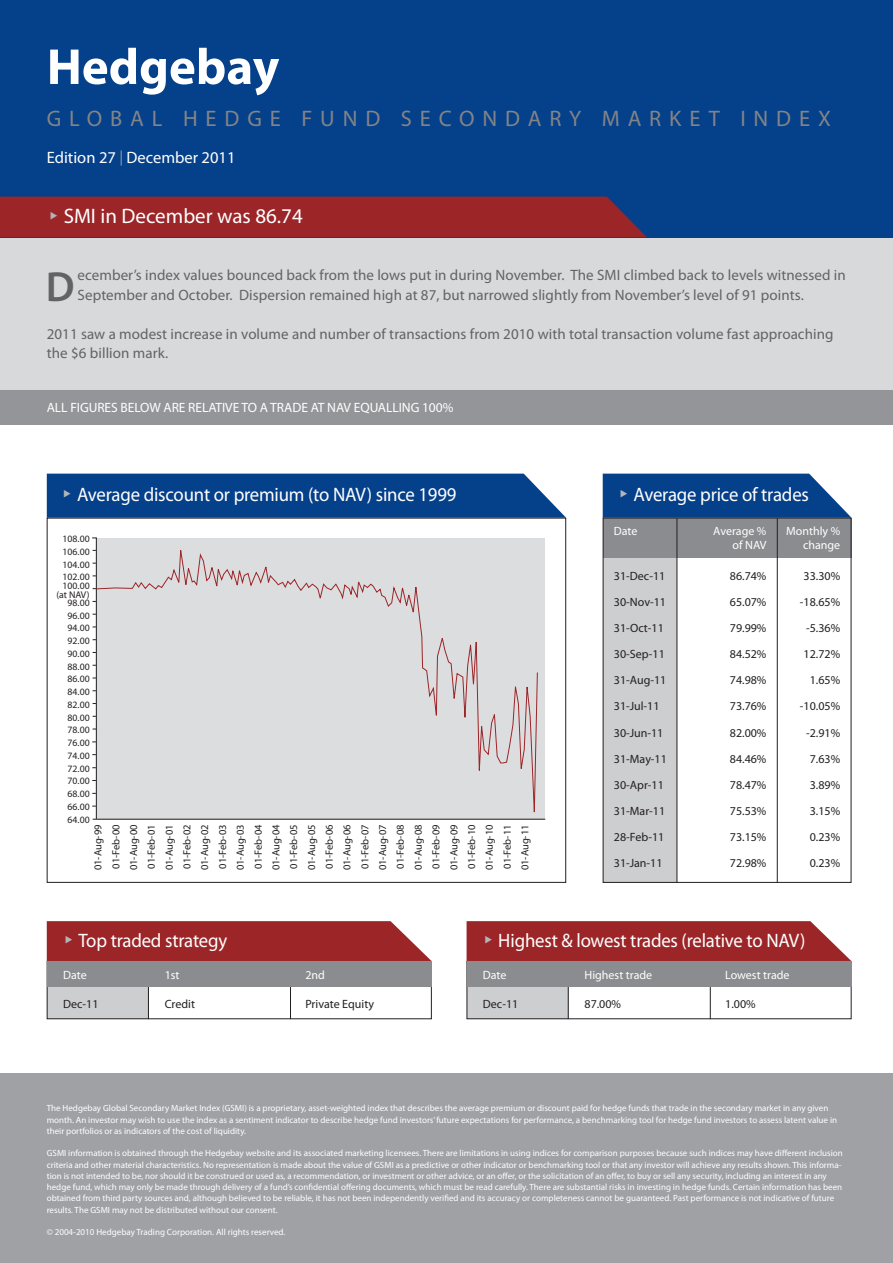
<style>
.page{position:relative;width:893px;height:1263px;background:#fff}
.page>*{position:absolute;margin:0;border:0;box-sizing:border-box;transform-origin:0 0}
.t1{font:700 51px "Myriad Pro";color:#fff}
.t2{font:600 42.3px "Myriad Pro";color:#636366}
.t3{font:22.5px "Myriad Pro";letter-spacing:.35em;color:#828487}
.t4{font:21px "Myriad Pro";color:#fff}
.t5{font:19.5px "Myriad Pro";letter-spacing:-.01em;color:#fff;scale:.96 1}
.t6{font:16.5px "Myriad Pro";color:#fff}
.t7{font:15px/19.5px "Myriad Pro";letter-spacing:.005em;color:#636366}
.t8{font:13.5px "Myriad Pro";letter-spacing:-.005em;color:#fff}
.t9{font:12px/26.1px "Myriad Pro";color:#231f20}
.t10{font:12px/14.4px "Myriad Pro";color:#fff;text-align:right}
.t11{font:10.5px/17.9px "Myriad Pro";color:#231f20;text-align:justify}
.t12{font:9.75px/12.8px "Myriad Pro";color:#231f20;text-align:justify}
.t13{font:9px/11.2px "Myriad Pro";color:#fff}
</style>
<div class="page">
<div style="left:603px;top:537px;width:74px;height:346px;background:#cdced0"></div>
<div style="left:0;top:181px;width:893px;height:231px;background:#d8d9db"></div>
<div style="left:0;top:390px;width:893px;height:34px;background:#939598"></div>
<div style="left:0;top:0;width:893px;height:237px;background:#05408a"></div>
<svg style="left:121px;top:150px;width:1px;height:16px"></svg>
<div style="left:0;top:1074px;width:893px;height:189px;background:#a0a1a5"></div>
<div style="left:96px;top:538px;width:449px;height:281px;background:#dcdddf"></div>
<svg style="left:97px;top:550px;width:441px;height:269px"></svg>
<hr style="left:97px;top:819px;width:448px;height:1px;background:#231f20">
<div style="left:603px;top:518px;width:248px;height:40px;background:#8a8c8f"></div>
<hr style="left:677px;top:518px;width:1px;height:365px;background:#231f20">
<hr style="left:777px;top:518px;width:1px;height:365px;background:#231f20">
<div style="left:47px;top:964px;width:102px;height:55px;background:#cdced0"></div>
<hr style="left:148px;top:961px;width:1px;height:58px;background:#231f20">
<hr style="left:290px;top:961px;width:1px;height:58px;background:#231f20">
<div style="left:47px;top:962px;width:385px;height:25px;background:#8a8c8f"></div>
<div style="left:467px;top:964px;width:102px;height:55px;background:#cdced0"></div>
<hr style="left:568px;top:961px;width:1px;height:58px;background:#231f20">
<hr style="left:710px;top:961px;width:1px;height:58px;background:#231f20">
<div style="left:467px;top:962px;width:384px;height:25px;background:#8a8c8f"></div>
<svg style="left:92px;top:537px;width:5px;height:283px"></svg>
<div style="left:603px;top:518px;width:248px;height:365px;border:1px solid #231f20"></div>
<div style="left:0;top:197px;width:647px;height:40px;background:#9c2528"></div>
<svg style="left:47px;top:473px;width:519px;height:45px;background:#134a90"></svg>
<svg style="left:603px;top:473px;width:248px;height:45px;background:#1d5294"></svg>
<svg style="left:47px;top:921px;width:385px;height:40px;background:#a13134"></svg>
<svg style="left:467px;top:921px;width:384px;height:40px;background:#a13033"></svg>
<h1 class="t1" style="left:47px;top:34px;width:234px">Hedgebay</h1>
<h3 class="t3" style="left:47px;top:105px;width:786px">GLOBAL HEDGE FUND SECONDARY MARKET INDEX</h3>
<h3 class="t6" style="left:47px;top:148px;width:190px">Edition 27 December 2011</h3>
<h3 class="t4" style="left:64px;top:203px;width:241px">SMI in December was 86.74</h3>
<h3 class="t7" style="left:78px;top:265px;width:770px">ecember’s index values bounced back from the lows put in during November. The SMI climbed back to levels witnessed in<br>September and October. Dispersion remained high at 87, but narrowed slightly from November’s level of 91 points.</h3>
<h3 class="t7" style="left:47px;top:324px;width:788px">2011 saw a modest increase in volume and number of transactions from 2010 with total transaction volume fast approaching the $6 billion mark.</h3>
<h2 class="t2" style="left:46px;top:259px;width:30px">D</h2>
<h3 class="t8" style="left:47px;top:399px;width:408px">ALL FIGURES BELOW ARE RELATIVE TO A TRADE AT NAV EQUALLING 100%</h3>
<h3 class="t5" style="left:77px;top:483px;width:397px">Average discount or premium (to NAV) since 1999</h3>
<p class="t12" style="left:63px;top:532px;width:29px">108.00<br>106.00<br>104.00<br>102.00</p>
<p class="t12" style="left:68px;top:596px;width:24px">98.00<br>96.00<br>94.00<br>92.00<br>90.00<br>88.00<br>86.00<br>84.00<br>82.00<br>80.00<br>78.00<br>76.00<br>74.00<br>72.00<br>70.00<br>68.00<br>66.00<br>64.00</p>
<p class="t12" style="left:56px;top:582px;width:35px;line-height:8.2px;text-align:right">100.00 (at NAV)</p>
<p class="t11" style="left:89px;top:870px;width:47px;rotate:-90deg">01-Aug-99<br>01-Feb-00<br>01-Aug-00<br>01-Feb-01<br>01-Aug-01<br>01-Feb-02<br>01-Aug-02<br>01-Feb-03<br>01-Aug-03<br>01-Feb-04<br>01-Aug-04<br>01-Feb-05<br>01-Aug-05<br>01-Feb-06<br>01-Aug-06<br>01-Feb-07<br>01-Aug-07<br>01-Feb-08<br>01-Aug-08<br>01-Feb-09<br>01-Aug-09<br>01-Feb-10<br>01-Aug-10<br>01-Feb-11<br>01-Aug-11</p>
<h3 class="t5" style="left:633px;top:483px;width:184px">Average price of trades</h3>
<h3 class="t10" style="left:614px;top:523px;width:25px">Date</h3>
<h3 class="t10" style="left:713px;top:523px;width:55px">Average % of NAV</h3>
<h3 class="t10" style="left:786px;top:523px;width:56px">Monthly % change</h3>
<h3 class="t9" style="left:614px;top:563px;width:55px">31-Dec-11<br>30-Nov-11<br>31-Oct-11<br>30-Sep-11<br>31-Aug-11<br>31-Jul-11<br>30-Jun-11<br>31-May-11<br>30-Apr-11<br>31-Mar-11<br>28-Feb-11<br>31-Jan-11</h3>
<h3 class="t9" style="left:730px;top:563px;width:38px;text-align:justify">86.74% 65.07% 79.99% 84.52% 74.98% 73.76% 82.00% 84.46% 78.47% 75.53% 73.15% 72.98%</h3>
<h3 class="t9" style="left:800px;top:563px;width:42px;text-align:right">33.30% -18.65% -5.36%<br>12.72%<br>1.65% -10.05% -2.91%<br>7.63%<br>3.89%<br>3.15%<br>0.23%<br>0.23%</h3>
<h3 class="t5" style="left:79px;top:928px;width:156px">Top traded strategy</h3>
<h3 class="t10" style="left:63px;top:967px;width:25px">Date</h3>
<h3 class="t10" style="left:165px;top:967px;width:16px">1st</h3>
<h3 class="t10" style="left:305px;top:967px;width:21px">2nd</h3>
<h3 class="t9" style="left:63px;top:990px;width:37px">Dec-11</h3>
<h3 class="t9" style="left:165px;top:990px;width:32px">Credit</h3>
<h3 class="t9" style="left:305px;top:990px;width:70px">Private Equity</h3>
<h3 class="t5" style="left:498px;top:928px;width:321px">Highest &amp; lowest trades (relative to NAV)</h3>
<h3 class="t10" style="left:483px;top:967px;width:25px">Date</h3>
<h3 class="t10" style="left:584px;top:967px;width:69px">Highest trade</h3>
<h3 class="t10" style="left:725px;top:967px;width:66px">Lowest trade</h3>
<h3 class="t9" style="left:483px;top:990px;width:37px">Dec-11</h3>
<h3 class="t9" style="left:584px;top:990px;width:38px">87.00%</h3>
<h3 class="t9" style="left:725px;top:990px;width:32px">1.00%</h3>
<p class="t13" style="left:47px;top:1102px;width:792px">The Hedgebay Global Secondary Market Index (GSMI) is a proprietary, asset-weighted index that describes the average premium or discount paid for hedge funds that trade in the secondary market in any given month. An investor may wish to use the index as a sentiment indicator to describe hedge fund investors’ future expectations for performance, a benchmarking tool for hedge fund investors to assess latent value in their portfolios or as indicators of the cost of liquidity.</p>
<p class="t13" style="left:47px;top:1147px;width:797px">GSMI information is obtained through the Hedgebay website and its associated marketing licensees. There are limitations in using indices for comparison purposes because such indices may have different inclusion criteria and other material characteristics. No representation is made about the value of GSMI as a predictive or other indicator or benchmarking tool or that any investor will achieve any results shown. This informa&shy;tion is not intended to be, nor should it be construed or used as, a recommendation, or investment or other advice, or an offer, or the solicitation of an offer, to buy or sell any security, including an interest in any hedge fund, which may only be made through delivery of a fund’s confidential offering documents, which must be read carefully. There are substantial risks in investing in hedge funds. Certain information has been obtained from third party sources and, although believed to be reliable, it has not been independently verified and its accuracy or completeness cannot be guaranteed. Past performance is not indicative of future results. The GSMI may not be distributed without our consent.</p>
<p class="t13" style="left:47px;top:1226px;width:240px">© 2004-2010 Hedgebay Trading Corporation. All rights reserved.</p>
</div>
